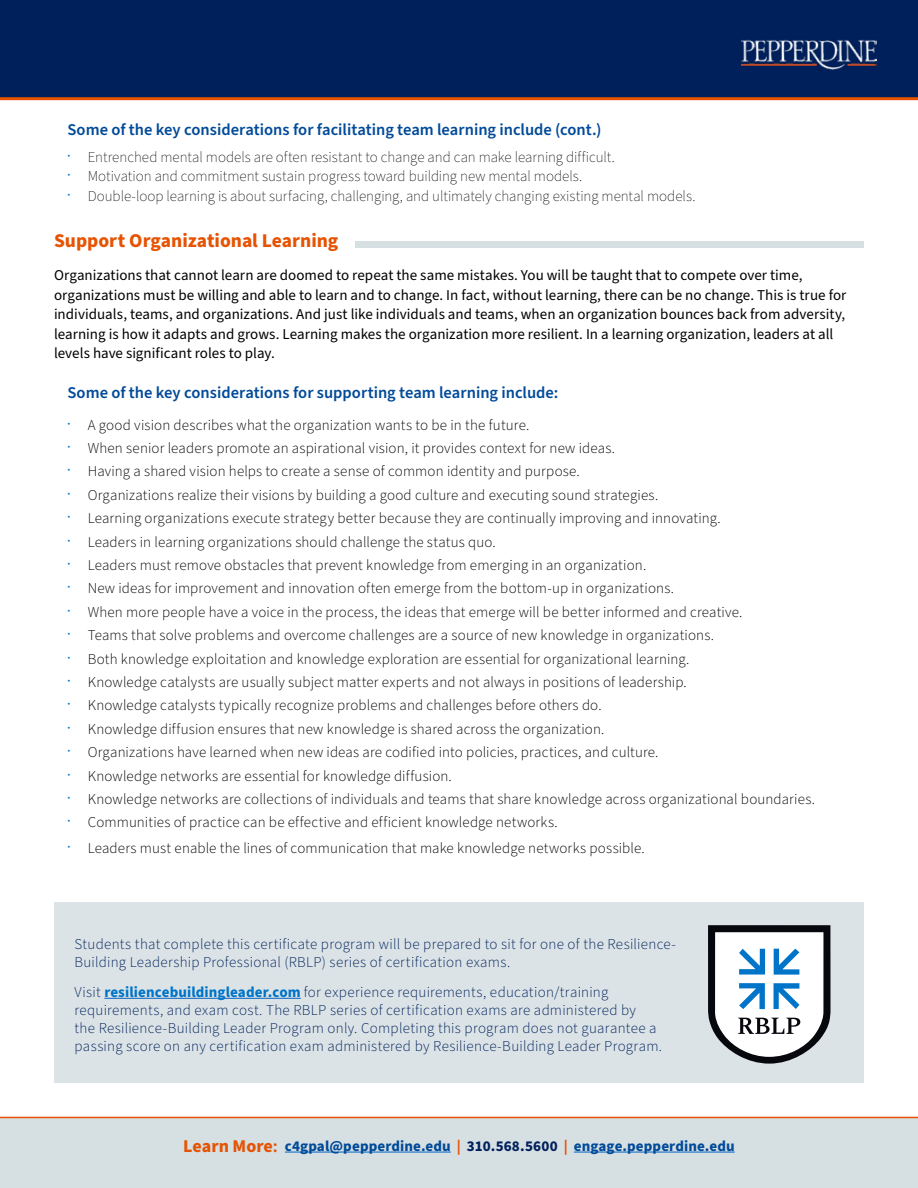
<style>
.page{position:relative;width:918px;height:1188px;background:#fff}
.page>*{position:absolute;margin:0;border:0;box-sizing:border-box;transform-origin:0 0}
.t1{font:700 19.5px "Source Sans Pro";color:#e55303}
.t2{font:600 16.5px "Source Sans Pro";color:#004a98}
.t3{font:300 15px/23.4px "Source Sans Pro";letter-spacing:.01em;color:#000}
.t4{font:300 15px/18px "Source Sans Pro";letter-spacing:.02em;color:#00205b}
.t5{font:15px/19.5px "Source Sans Pro";color:#000}
.t6{font:200 15px/19.5px "Source Sans Pro";letter-spacing:-.005em;color:#000}
.t7{font:700 15px "Source Sans Pro";letter-spacing:.01em;color:#004a98}
.s1{font-family:"Adobe Ming Std";font-weight:300;font-size:16.5px;color:#0074c8}
.s2{font-family:"Adobe Ming Std";font-size:16.5px;color:#0074c8}
.s3{font-weight:700;color:#0074c8}
.s4{font-size:18px;color:#e55303}
.s5{font-weight:600;font-size:18px;color:#e55303}
.s6{color:#e55303}
.s7{color:#00205b}
</style>
<div class="page">
<div style="left:0;top:0;width:918px;height:97px;background:#00205b"></div>
<hr style="left:0;top:97px;width:918px;height:3px;background:#e55303">
<img style="left:742px;top:39px;width:135px;height:31px">
<div style="left:0;top:1118px;width:918px;height:70px;background:#d6dfe2"></div>
<hr style="left:0;top:1117px;width:918px;height:1px;background:#e55303">
<hr style="left:285px;top:1152px;width:166px;height:1px;background:#0563c1">
<hr style="left:574px;top:1152px;width:161px;height:1px;background:#0563c1">
<div style="left:355px;top:242px;width:509px;height:6px;background:#d6dfe2"></div>
<div style="left:54px;top:903px;width:810px;height:180px;background:#dbe3e6"></div>
<svg style="left:708px;top:925px;width:123px;height:139px"></svg>
<hr style="left:104px;top:998px;width:197px;height:1px;background:#0563c1">
<p class="t2" style="left:68px;top:119px;width:536px">Some of the key considerations for facilitating team learning include (cont.)</p>
<p class="t6" style="left:61px;top:147px;width:636px"><span class="s1">·</span> Entrenched mental models are often resistant to change and can make learning difficult.<br><span class="s1">·</span> Motivation and commitment sustain progress toward building new mental models.<br><span class="s1">·</span> Double-loop learning is about surfacing, challenging, and ultimately changing existing mental models.</p>
<h1 class="t1" style="left:54px;top:228px;width:286px">Support Organizational Learning</h1>
<p class="t5" style="left:54px;top:266px;width:794px">Organizations that cannot learn are doomed to repeat the same mistakes. You will be taught that to compete over time, organizations must be willing and able to learn and to change. In fact, without learning, there can be no change. This is true for individuals, teams, and organizations. And just like individuals and teams, when an organization bounces back from adversity, learning is how it adapts and grows. Learning makes the organization more resilient. In a learning organization, leaders at all levels have significant roles to play.</p>
<p class="t2" style="left:68px;top:382px;width:492px">Some of the key considerations for supporting team learning include:</p>
<p class="t3" style="left:61px;top:413px;width:756px"><span class="s2">·</span> A good vision describes what the organization wants to be in the future.<br><span class="s2">·</span> When senior leaders promote an aspirational vision, it provides context for new ideas.<br><span class="s2">·</span> Having a shared vision helps to create a sense of common identity and purpose.<br><span class="s2">·</span> Organizations realize their visions by building a good culture and executing sound strategies.<br><span class="s2">·</span> Learning organizations execute strategy better because they are continually improving and innovating.<br><span class="s2">·</span> Leaders in learning organizations should challenge the status quo.<br><span class="s2">·</span> Leaders must remove obstacles that prevent knowledge from emerging in an organization.<br><span class="s2">·</span> New ideas for improvement and innovation often emerge from the bottom-up in organizations.<br><span class="s2">·</span> When more people have a voice in the process, the ideas that emerge will be better informed and creative.<br><span class="s2">·</span> Teams that solve problems and overcome challenges are a source of new knowledge in organizations.<br><span class="s2">·</span> Both knowledge exploitation and knowledge exploration are essential for organizational learning.<br><span class="s2">·</span> Knowledge catalysts are usually subject matter experts and not always in positions of leadership.<br><span class="s2">·</span> Knowledge catalysts typically recognize problems and challenges before others do.<br><span class="s2">·</span> Knowledge diffusion ensures that new knowledge is shared across the organization.<br><span class="s2">·</span> Organizations have learned when new ideas are codified into policies, practices, and culture.<br><span class="s2">·</span> Knowledge networks are essential for knowledge diffusion.<br><span class="s2">·</span> Knowledge networks are collections of individuals and teams that share knowledge across organizational boundaries. <span class="s2">·</span> Communities of practice can be effective and efficient knowledge networks.</p>
<p class="t3" style="left:61px;top:836px;width:585px"><span class="s2">·</span> Leaders must enable the lines of communication that make knowledge networks possible.</p>
<p class="t4" style="left:75px;top:935px;width:603px">Students that complete this certificate program will be prepared to sit for one of the Resilience-<br>Building Leadership Professional (RBLP) series of certification exams.</p>
<p class="t4" style="left:75px;top:984px;width:589px">Visit <span class="s3">resiliencebuildingleader.com</span> for experience requirements, education/training requirements, and exam cost. The RBLP series of certification exams are administered by<br>the Resilience-Building Leader Program only. Completing this program does not guarantee a passing score on any certification exam administered by Resilience-Building Leader Program.</p>
<p class="t7" style="left:183px;top:1136px;width:553px"><span class="s4">Learn More</span><span class="s5">:</span> c4gpal@pepperdine.edu <span class="s6">|</span> <span class="s7">310.568.5600</span> <span class="s6">|</span> engage.pepperdine.edu</p>
</div>
